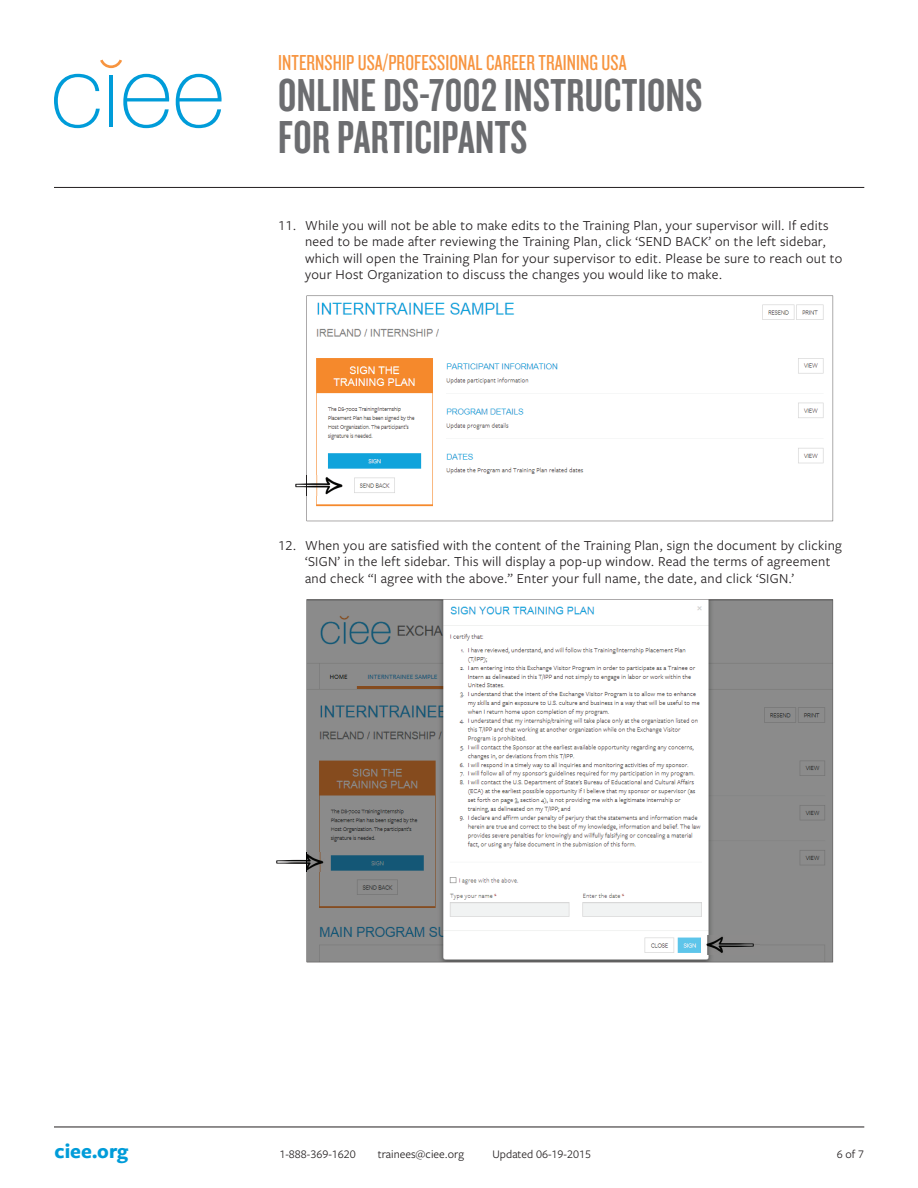
<style>
.page{position:relative;width:918px;height:1188px;background:#fff}
.page>*{position:absolute;margin:0;border:0;box-sizing:border-box;transform-origin:0 0}
.t1{font:48px/42px "Knockout 48 Featherweight";letter-spacing:.01em;color:#6c6d70}
.t2{font:22.5px "Knockout 28 Junior Feathrwt";letter-spacing:.005em;color:#f7943f}
.t3{font:700 21px "Freight Sans Pro";color:#009cd9}
.t4{font:14.25px/16.5px "Freight Sans Pro";letter-spacing:.02em;color:#231f20}
.t5{font:12px "Freight Sans Pro";color:#231f20}
</style>
<div class="page">
<hr style="left:54px;top:1127px;width:810px;height:1px;background:#231f20">
<hr style="left:54px;top:187px;width:810px;height:1px;background:#231f20">
<svg style="left:54px;top:74px;width:46px;height:54px"></svg>
<hr style="left:109px;top:75px;width:4px;height:52px;background:#009cd9">
<svg style="left:123px;top:74px;width:47px;height:54px"></svg>
<svg style="left:176px;top:74px;width:46px;height:54px"></svg>
<svg style="left:100px;top:60px;width:22px;height:8px"></svg>
<svg style="left:307px;top:296px;width:526px;height:225px"></svg>
<img style="left:295px;top:476px;width:53px;height:19px">
<svg style="left:307px;top:476px;width:1px;height:19px"></svg>
<svg style="left:307px;top:599px;width:526px;height:363px"></svg>
<img style="left:276px;top:852px;width:53px;height:20px">
<svg style="left:307px;top:852px;width:1px;height:20px"></svg>
<img style="left:701px;top:935px;width:59px;height:20px">
<h2 class="t2" style="left:278px;top:48px;width:350px">INTERNSHIP USA/PROFESSIONAL CAREER TRAINING USA</h2>
<h1 class="t1" style="left:278px;top:72px;width:426px">ONLINE DS-7002 INSTRUCTIONS<br>FOR PARTICIPANTS</h1>
<p class="t4" style="left:305px;top:216px;width:539px;text-indent:-27px">11. While you will not be able to make edits to the Training Plan, your supervisor will. If edits need to be made after reviewing the Training Plan, click ‘SEND BACK’ on the left sidebar, which will open the Training Plan for your supervisor to edit. Please be sure to reach out to your Host Organization to discuss the changes you would like to make.</p>
<p class="t4" style="left:305px;top:536px;width:538px;text-indent:-27px">12. When you are satisfied with the content of the Training Plan, sign the document by clicking ‘SIGN’ in the left sidebar. This will display a pop-up window. Read the terms of agreement and check “I agree with the above.” Enter your full name, the date, and click ‘SIGN.’</p>
<h3 class="t3" style="left:55px;top:1137px;width:75px">ciee.org</h3>
<p class="t5" style="left:279px;top:1146px;width:78px">1-888-369-1620</p>
<p class="t5" style="left:378px;top:1146px;width:88px">trainees@ciee.org</p>
<p class="t5" style="left:493px;top:1146px;width:100px">Updated 06-19-2015</p>
<p class="t5" style="left:837px;top:1146px;width:29px">6 of 7</p>
</div>
